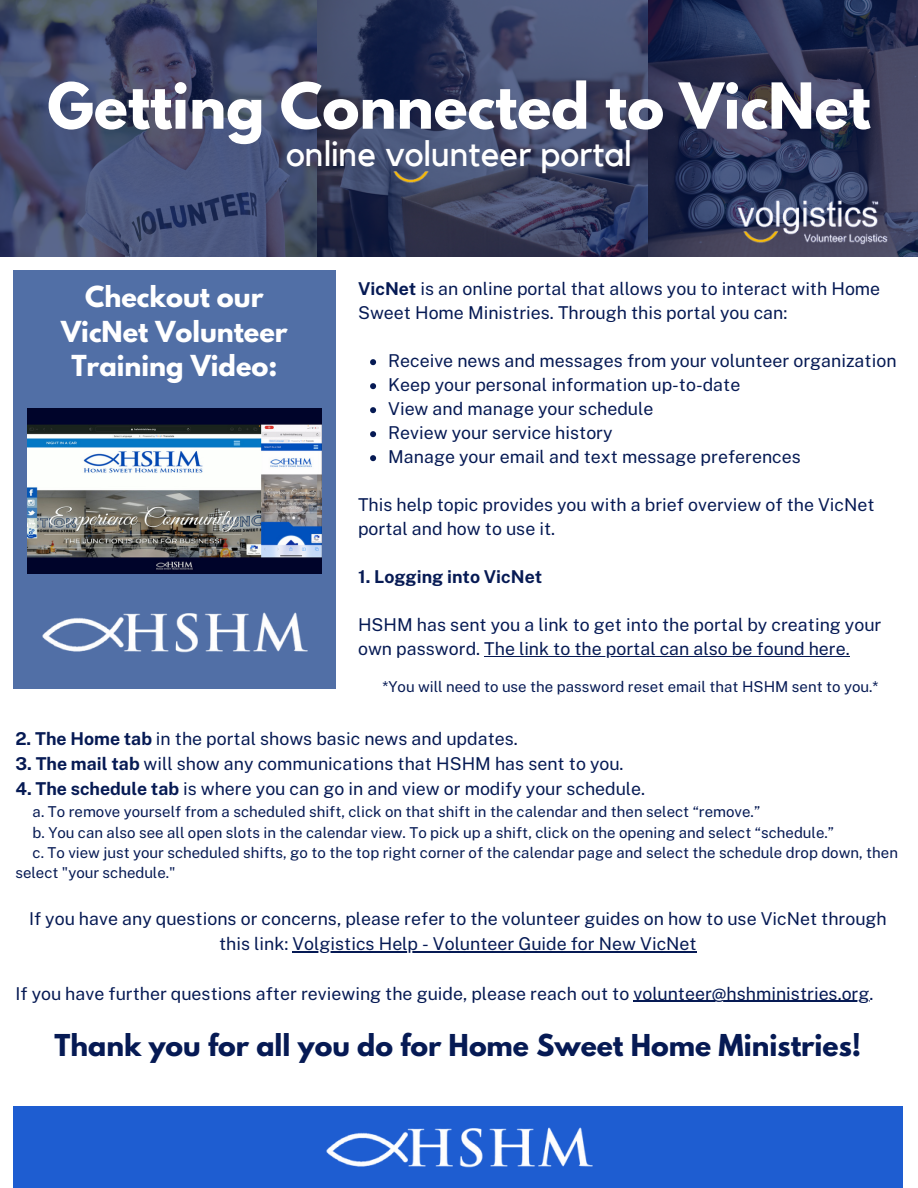
<style>
.page{position:relative;width:918px;height:1188px;background:#fff}
.page>*{position:absolute;margin:0;border:0;box-sizing:border-box;transform-origin:0 0}
.t1{font:700 56.25px "League Spartan";color:#fff}
.t2{font:35.25px "Kollektif";color:#fff}
.t3{font:700 26.7px "League Spartan";color:#061a54}
.t4{font:700 25.65px/34.8px "League Spartan";color:#fff;text-align:center}
.t5{font:17.7px/24px "Public Sans";color:#061a54}
.t6{font:700 17.7px "Public Sans";color:#061a54}
.t7{font:15px/20.2px "Public Sans";color:#061a54}
.s1{font-weight:700}
</style>
<div class="page">
<div style="left:13px;top:271px;width:323px;height:418px;background:#516fa6"></div>
<div style="left:13px;top:1106px;width:890px;height:82px;background:#1e5dd1"></div>
<img style="left:326px;top:1127px;width:267px;height:41px">
<img style="left:42px;top:612px;width:266px;height:41px">
<svg style="left:0;top:0;width:918px;height:257px;background:#3a4264"></svg>
<img style="left:730px;top:200px;width:159px;height:44px">
<img style="left:392px;top:169px;width:40px;height:15px">
<hr style="left:293px;top:951px;width:404px;height:1px;background:#061a54">
<hr style="left:633px;top:1001px;width:237px;height:1px;background:#061a54">
<img style="left:28px;top:408px;width:293px;height:166px">
<svg style="left:370px;top:359px;width:6px;height:6px"></svg>
<svg style="left:370px;top:383px;width:6px;height:6px"></svg>
<svg style="left:370px;top:407px;width:6px;height:6px"></svg>
<svg style="left:370px;top:431px;width:6px;height:6px"></svg>
<svg style="left:370px;top:455px;width:6px;height:6px"></svg>
<hr style="left:484px;top:656px;width:366px;height:1px;background:#061a54">
<p class="t1" style="left:47px;top:78px;width:825px">Getting Connected to VicNet</p>
<p class="t2" style="left:286px;top:137px;width:347px">online volunteer portal</p>
<p class="t4" style="left:61px;top:282px;width:228px">Checkout our<br>VicNet Volunteer<br>Training Video:</p>
<p class="t5" style="left:358px;top:277px;width:524px"><span class="s1">VicNet</span> is an online portal that allows you to interact with Home<br>Sweet Home Ministries. Through this portal you can:</p>
<p class="t5" style="left:388px;top:349px;width:510px">Receive news and messages from your volunteer organization</p>
<p class="t5" style="left:388px;top:373px;width:354px">Keep your personal information up-to-date</p>
<p class="t5" style="left:388px;top:397px;width:267px">View and manage your schedule</p>
<p class="t5" style="left:388px;top:421px;width:226px">Review your service history</p>
<p class="t5" style="left:388px;top:445px;width:414px">Manage your email and text message preferences</p>
<p class="t5" style="left:358px;top:493px;width:518px">This help topic provides you with a brief overview of the VicNet portal and how to use it.</p>
<p class="t6" style="left:358px;top:566px;width:186px">1. Logging into VicNet</p>
<p class="t5" style="left:358px;top:613px;width:525px">HSHM has sent you a link to get into the portal by creating your own password. The link to the portal can also be found here.</p>
<p class="t7" style="left:383px;top:677px;width:497px">*You will need to use the password reset email that HSHM sent to you.*</p>
<p class="t5" style="left:15px;top:727px;width:504px"><span class="s1">2. The Home tab</span> in the portal shows basic news and updates.</p>
<p class="t5" style="left:15px;top:752px;width:610px"><span class="s1">3. The mail tab</span> will show any communications that HSHM has sent to you.</p>
<p class="t5" style="left:15px;top:777px;width:631px"><span class="s1">4. The schedule tab</span> is where you can go in and view or modify your schedule.</p>
<p class="t7" style="left:33px;top:802px;width:729px">a. To remove yourself from a scheduled shift, click on that shift in the calendar and then select “remove.”</p>
<p class="t7" style="left:33px;top:822px;width:803px">b. You can also see all open slots in the calendar view. To pick up a shift, click on the opening and select “schedule.”</p>
<p class="t7" style="left:15px;top:842px;width:884px;text-indent:17px">c. To view just your scheduled shifts, go to the top right corner of the calendar page and select the schedule drop down, then select "your schedule."</p>
<p class="t5" style="left:29px;top:907px;width:859px;line-height:24.8px;text-align:center">If you have any questions or concerns, please refer to the volunteer guides on how to use VicNet through this link: Volgistics Help - Volunteer Guide for New VicNet</p>
<p class="t5" style="left:15px;top:981px;width:860px">If you have further questions after reviewing the guide, please reach out to volunteer@hshministries.org.</p>
<p class="t3" style="left:55px;top:1032px;width:808px">Thank you for all you do for Home Sweet Home Ministries!</p>
</div>
